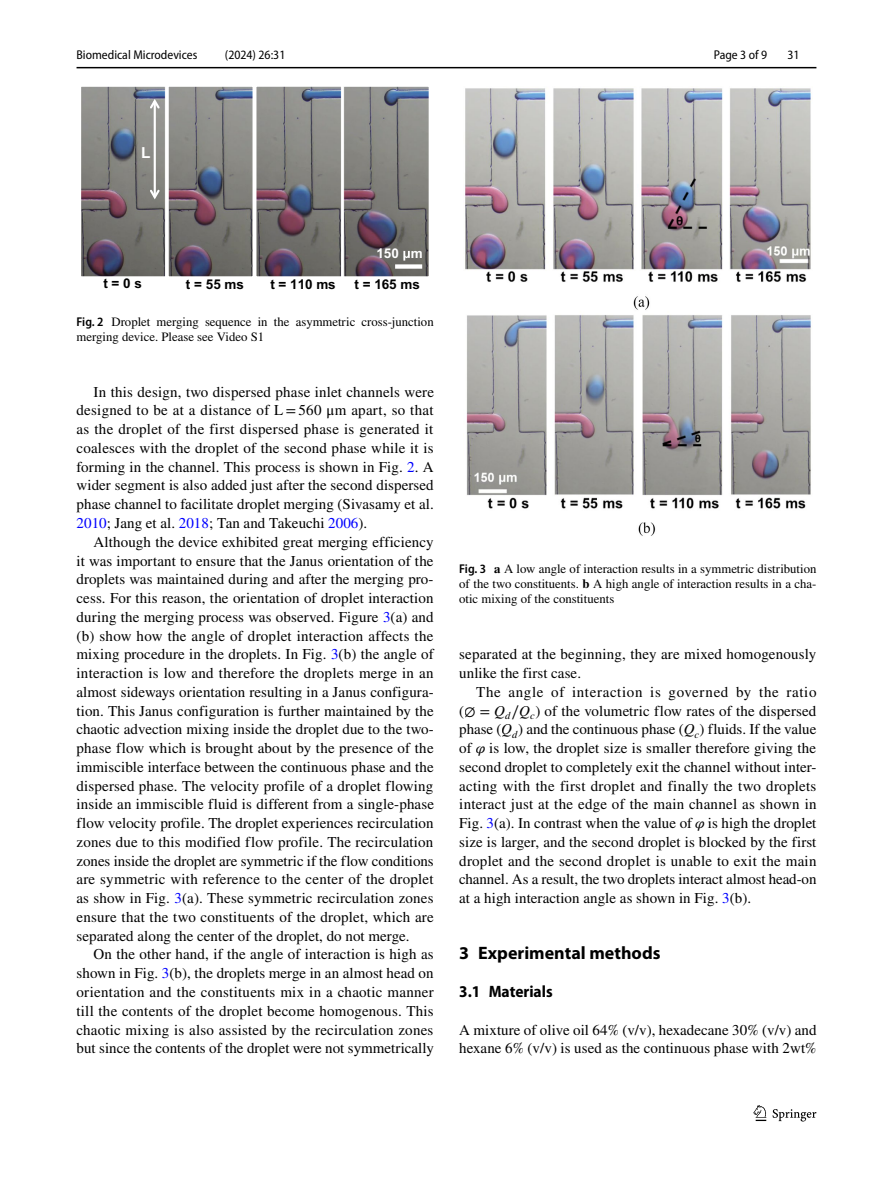
<style>
.page{position:relative;width:893px;height:1187px;background:#fff}
.page>*{position:absolute;margin:0;border:0;box-sizing:border-box;transform-origin:0 0}
.t1{font:700 18px "Myriad Pro";color:#000}
.t2{font:700 semi-condensed 16.5px "Myriad Pro";color:#000}
.t3{font:700 15.3px "Arial";color:#fff}
.t4{font:15px/18.8px "STIX";letter-spacing:.005em;color:#000;text-align:justify}
.t5{font:700 13.5px "Arial";color:#000}
.t6{font:700 13.5px "Arial";color:#fff}
.t7{font:12.75px/15px "STIX";color:#000}
.t8{font:semi-condensed 12.75px "Myriad Pro";color:#000}
.s1{font-family:"Myriad Pro";font-weight:600;font-stretch:semi-condensed}
.s2{color:#00f}
.s3{font-weight:700}
.s4{font-family:"STIX Math"}
.s5{font-family:"STIX General";font-style:italic}
.s6{font-family:"STIX General Italic 2"}
.s7{font-family:"STIX General Italic 3"}
.s8{font-family:"STIX Math";font-style:italic}
.s9{font-family:"STIX Math Italic 2"}
</style>
<div class="page">
<hr style="left:77px;top:67px;width:739px;height:1px;background:#000">
<svg style="left:753px;top:1105px;width:13px;height:15px"></svg>
<svg style="left:773px;top:1109px;width:43px;height:12px"></svg>
<img style="left:83px;top:89px;width:81px;height:186px">
<div style="left:81px;top:87px;width:85px;height:190px;border:1px solid #fff"></div>
<img style="left:170px;top:89px;width:81px;height:186px">
<div style="left:168px;top:87px;width:85px;height:190px;border:1px solid #fff"></div>
<img style="left:258px;top:89px;width:82px;height:186px">
<div style="left:256px;top:87px;width:86px;height:190px;border:1px solid #fff"></div>
<img style="left:345px;top:89px;width:82px;height:186px">
<div style="left:343px;top:87px;width:86px;height:190px;border:1px solid #fff"></div>
<svg style="left:403px;top:251px;width:7px;height:9px"></svg>
<div style="left:395px;top:264px;width:27px;height:5px;background:#fff"></div>
<svg style="left:148px;top:97px;width:13px;height:104px"></svg>
<img style="left:465px;top:88px;width:346px;height:448px">
<p class="t8" style="left:77px;top:48px;width:122px">Biomedical Microdevices</p>
<p class="t8" style="left:225px;top:48px;width:62px">(2024) 26:31</p>
<p class="t8" style="left:714px;top:48px;width:55px">Page 3 of 9</p>
<p class="t8" style="left:787px;top:48px;width:14px">31</p>
<p class="t3" style="left:141px;top:141px;width:11px">L</p>
<p class="t6" style="left:376px;top:244px;width:48px">150 m</p>
<p class="t5" style="left:103px;top:274px;width:40px">t=0s</p>
<p class="t5" style="left:186px;top:274px;width:59px">t=55ms</p>
<p class="t5" style="left:270px;top:274px;width:67px">t= 110ms</p>
<p class="t5" style="left:354px;top:275px;width:67px">t= 165ms</p>
<p class="t7" style="left:77px;top:315px;width:359px"><span class="s1">Fig. 2</span> Droplet merging sequence in the asymmetric cross-junction merging device. Please see Video S1</p>
<p class="t4" style="left:77px;top:383px;width:359px;text-indent:17px">In this design, two dispersed phase inlet channels were designed to be at a distance of L=560 μm apart, so that as the droplet of the first dispersed phase is generated it coalesces with the droplet of the second phase while it is forming in the channel. This process is shown in Fig. <span class="s2">2</span>. A wider segment is also added just after the second dispersed phase channel to facilitate droplet merging (Sivasamy et al.<br><span class="s2">2010</span>; Jang et al. <span class="s2">2018</span>; Tan and Takeuchi <span class="s2">2006</span>).</p>
<p class="t4" style="left:77px;top:533px;width:359px;text-indent:17px">Although the device exhibited great merging efficiency it was important to ensure that the Janus orientation of the droplets was maintained during and after the merging pro&shy;cess. For this reason, the orientation of droplet interaction during the merging process was observed. Figure <span class="s2">3</span>(a) and (b) show how the angle of droplet interaction affects the mixing procedure in the droplets. In Fig. <span class="s2">3</span>(b) the angle of interaction is low and therefore the droplets merge in an almost sideways orientation resulting in a Janus configura&shy;tion. This Janus configuration is further maintained by the chaotic advection mixing inside the droplet due to the two&shy;phase flow which is brought about by the presence of the immiscible interface between the continuous phase and the dispersed phase. The velocity profile of a droplet flowing inside an immiscible fluid is different from a single-phase flow velocity profile. The droplet experiences recirculation zones due to this modified flow profile. The recirculation zones inside the droplet are symmetric if the flow conditions are symmetric with reference to the center of the droplet as show in Fig. <span class="s2">3</span>(a). These symmetric recirculation zones ensure that the two constituents of the droplet, which are separated along the center of the droplet, do not merge.</p>
<p class="t4" style="left:77px;top:946px;width:359px;text-indent:17px">On the other hand, if the angle of interaction is high as shown in Fig. <span class="s2">3</span>(b), the droplets merge in an almost head on orientation and the constituents mix in a chaotic manner till the contents of the droplet become homogenous. This chaotic mixing is also assisted by the recirculation zones but since the contents of the droplet were not symmetrically</p>
<p class="t7" style="left:459px;top:562px;width:359px;text-align:justify"><span class="s1">Fig. 3</span> <span class="s3">a</span> A low angle of interaction results in a symmetric distribution of the two constituents. <span class="s3">b</span> A high angle of interaction results in a cha&shy;otic mixing of the constituents</p>
<p class="t4" style="left:459px;top:646px;width:359px">separated at the beginning, they are mixed homogenously unlike the first case.</p>
<p class="t4" style="left:459px;top:683px;width:359px;text-indent:17px">The angle of interaction is governed by the ratio (<span class="s4">∅ =</span> <span class="s5">Q</span><sub>d</sub><span class="s4">∕</span><span class="s5">Q</span><sub>c</sub>) of the volumetric flow rates of the dispersed phase (<span class="s6">Q</span><sub>d</sub>) and the continuous phase (<span class="s7">Q</span><sub>c</sub>) fluids. If the value of <span class="s8">𝜑</span> is low, the droplet size is smaller therefore giving the second droplet to completely exit the channel without inter&shy;acting with the first droplet and finally the two droplets interact just at the edge of the main channel as shown in Fig. <span class="s2">3</span>(a). In contrast when the value of <span class="s9">𝜑</span> is high the droplet size is larger, and the second droplet is blocked by the first droplet and the second droplet is unable to exit the main channel. As a result, the two droplets interact almost head-on at a high interaction angle as shown in Fig. <span class="s2">3</span>(b).</p>
<p class="t1" style="left:459px;top:941px;width:203px">3 Experimental methods</p>
<p class="t2" style="left:459px;top:982px;width:95px">3.1 Materials</p>
<p class="t4" style="left:459px;top:1021px;width:359px">A mixture of olive oil 64% (v/v), hexadecane 30% (v/v) and hexane 6% (v/v) is used as the continuous phase with 2wt%</p>
</div>
